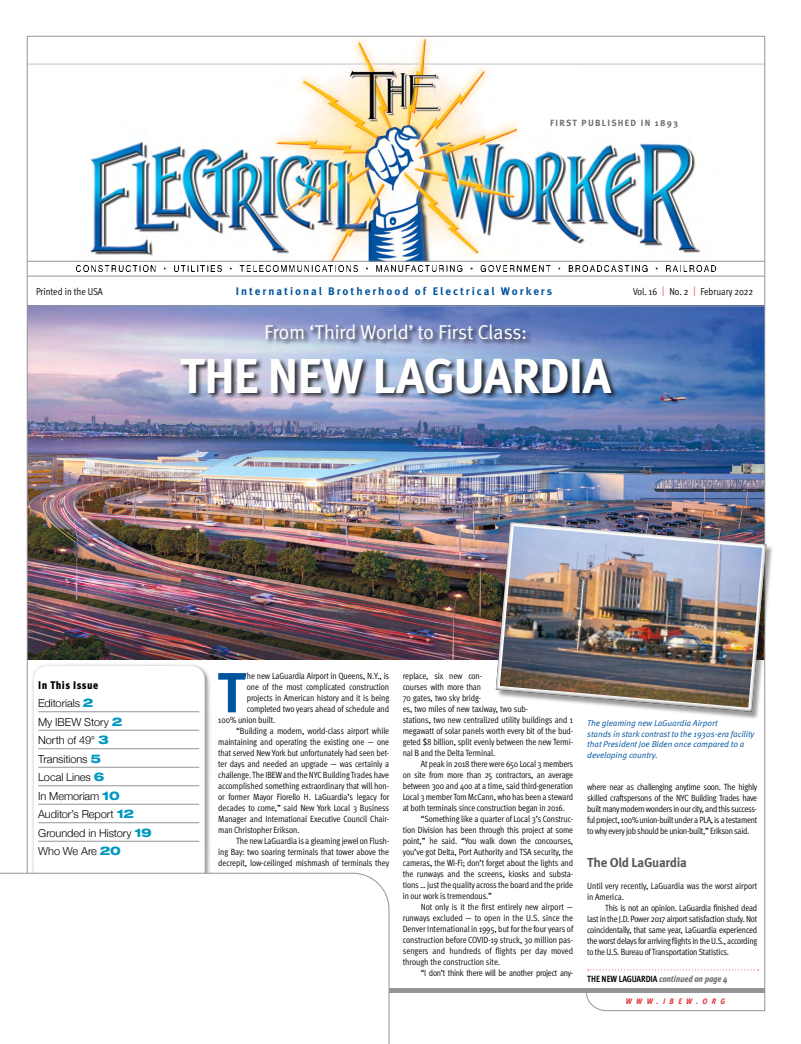
<style>
.page{position:relative;width:801px;height:1044px;background:#fff}
.page>*{position:absolute;margin:0;border:0;box-sizing:border-box;transform-origin:0 0}
.Text_-_Drop_Cap{font:700 56.5px "Meta Pro";color:#00539f}
.A_Head__36_pt{font:700 49px "Meta Pro";letter-spacing:-.025em;color:#fff}
.AHead_-_Subhead{font:20px "Meta Pro Norm";letter-spacing:-.03em;color:#fff}
.B_Head{font:700 13px "Meta Pro";letter-spacing:-.02em;color:#58595b}
.TOC_-_In_This_Issue{font:300 11px "Helvetica Neue";letter-spacing:-.005em;color:#000}
.t1{font:700 11px "Meta Pro";letter-spacing:.18em;color:#00539f}
.TOC_-_IBEW_News_In_T{font:900 condensed 11px "Meta Pro";letter-spacing:.04em;color:#000}
.t2{font:10px "Meta Pro Cond Norm";color:#000}
.Text{font:9px/11px "Meta Pro Cond Norm";letter-spacing:-.015em;color:#000;text-align:justify}
.Text_-_Drop_Cap-2{font:9px "Meta Pro Cond Norm";letter-spacing:-.01em;color:#000}
.Text_-_No_Indent{font:9px/11px "Meta Pro Cond Norm";letter-spacing:-.005em;color:#000}
.Continue_Jump_page{font:italic 800 condensed 9px "Meta Pro";letter-spacing:-.015em;color:#6d6e71}
.t3{font:700 9px "Meta Pro";letter-spacing:.14em;color:#6d6e71}
.Cutline{font:8.5px/10.5px "Meta Pro Norm Ita";letter-spacing:-.01em;color:#00539f}
.t4{font:italic 800 condensed 8px "Meta Pro";letter-spacing:.55em;color:#e03a3e}
.s1{color:#e03a3e}
.s2{font-weight:800;font-stretch:expanded;font-size:12px;color:#0098c1}
.s3{font-weight:700;font-style:normal;color:#000}
</style>
<div class="page">
<svg style="left:588px;top:969px;width:171px;height:1px"></svg>
<img style="left:29px;top:307px;width:734px;height:352px">
<div style="left:179px;top:323px;width:438px;height:77px;background:#000;opacity:.75"></div>
<div style="left:30px;top:662px;width:179px;height:225px;background:#000;opacity:.2"></div>
<svg style="left:34px;top:666px;width:171px;height:207px"></svg>
<hr style="left:38px;top:712px;width:161px;height:1px;background:#939598">
<hr style="left:38px;top:730px;width:161px;height:1px;background:#939598">
<hr style="left:38px;top:748px;width:161px;height:1px;background:#939598">
<hr style="left:38px;top:767px;width:161px;height:1px;background:#939598">
<hr style="left:38px;top:786px;width:161px;height:1px;background:#939598">
<hr style="left:38px;top:804px;width:161px;height:1px;background:#939598">
<hr style="left:38px;top:822px;width:161px;height:1px;background:#939598">
<hr style="left:38px;top:841px;width:161px;height:1px;background:#939598">
<img style="left:29px;top:38px;width:734px;height:223px">
<svg style="left:586px;top:993px;width:179px;height:18px"></svg>
<hr style="left:27px;top:261px;width:738px;height:1px;background:#939598">
<hr style="left:27px;top:276px;width:738px;height:1px;background:#939598">
<hr style="left:27px;top:306px;width:738px;height:1px;background:#939598">
<img style="left:77px;top:266px;width:638px;height:6px">
<div style="left:27px;top:988px;width:738px;height:5px;background:#939598"></div>
<svg style="left:0;top:873px;width:390px;height:171px"></svg>
<div style="left:496px;top:522px;width:278px;height:197px;background:#000;opacity:.4"></div>
<img style="left:488px;top:515px;width:286px;height:199px">
<p class="t3" style="left:550px;top:116px;width:129px">FIRST PUBLISHED IN 1893</p>
<p class="t2" style="left:36px;top:284px;width:68px">Printed in the USA</p>
<p class="t1" style="left:236px;top:283px;width:318px">International Brotherhood of Electrical Workers</p>
<p class="t2" style="left:633px;top:284px;width:121px">Vol. 16 <span class="s1">|</span> No. 2 <span class="s1">|</span> February 2022</p>
<p class="AHead_-_Subhead" style="left:264px;top:317px;width:264px">From ‘Third World’ to First Class:</p>
<p class="A_Head__36_pt" style="left:180px;top:338px;width:433px">THE NEW LAGUARDIA</p>
<p class="TOC_-_IBEW_News_In_T" style="left:38px;top:676px;width:61px">In This Issue</p>
<p class="TOC_-_In_This_Issue" style="left:38px;top:694px;width:57px">Editorials <span class="s2">2</span></p>
<p class="TOC_-_In_This_Issue" style="left:38px;top:713px;width:86px">My IBEW Story <span class="s2">2</span></p>
<p class="TOC_-_In_This_Issue" style="left:38px;top:731px;width:72px">North of 49° <span class="s2">3</span></p>
<p class="TOC_-_In_This_Issue" style="left:38px;top:750px;width:64px">Transitions <span class="s2">5</span></p>
<p class="TOC_-_In_This_Issue" style="left:38px;top:768px;width:68px">Local Lines <span class="s2">6</span></p>
<p class="TOC_-_In_This_Issue" style="left:38px;top:787px;width:83px">In Memoriam <span class="s2">10</span></p>
<p class="TOC_-_In_This_Issue" style="left:38px;top:805px;width:97px">Auditor’s Report <span class="s2">12</span></p>
<p class="TOC_-_In_This_Issue" style="left:38px;top:824px;width:115px">Grounded in History <span class="s2">19</span></p>
<p class="TOC_-_In_This_Issue" style="left:38px;top:842px;width:84px">Who We Are <span class="s2">20</span></p>
<p class="Text_-_Drop_Cap" style="left:217px;top:649px;width:30px">T</p>
<p class="Text_-_Drop_Cap-2" style="left:247px;top:670px;width:144px">he new LaGuardia Airport in Queens, N.Y., is</p>
<p class="Text_-_Drop_Cap-2" style="left:247px;top:681px;width:144px">one of the most complicated construction</p>
<p class="Text_-_Drop_Cap-2" style="left:247px;top:692px;width:144px">projects in American history and it is being</p>
<p class="Text_-_Drop_Cap-2" style="left:247px;top:703px;width:144px">completed two years ahead of schedule and</p>
<p class="Text_-_Drop_Cap-2" style="left:218px;top:714px;width:59px">100% union built.</p>
<p class="Text" style="left:218px;top:725px;width:173px;text-indent:18px">“Building a modern, world-class airport while maintaining and operating the existing one — one that served New York but unfortunately had seen bet&shy;ter days and needed an upgrade — was certainly a challenge. The IBEW and the NYC Building Trades have accomplished something extraordinary that will hon&shy;or former Mayor Fiorello H. LaGuardia’s legacy for decades to come,” said New York Local 3 Business Manager and International Executive Council Chair&shy;man Christopher Erikson.</p>
<p class="Text" style="left:218px;top:835px;width:173px;text-indent:18px">The new LaGuardia is a gleaming jewel on Flush&shy;ing Bay: two soaring terminals that tower above the decrepit, low-ceilinged mishmash of terminals they</p>
<p class="Text" style="left:403px;top:670px;width:172px;text-align:left">replace, six new con-<br>courses with more than<br>70 gates, two sky bridg-<br>es, two miles of new taxiway, two sub-<br>stations, two new centralized utility buildings and 1 megawatt of solar panels worth every bit of the bud&shy;geted $8 billion, split evenly between the new Termi&shy;nal B and the Delta Terminal.</p>
<p class="Text" style="left:403px;top:758px;width:172px;text-indent:18px">At peak in 2018 there were 650 Local 3 members on site from more than 25 contractors, an average between 300 and 400 at a time, said third-generation Local 3 member Tom McCann, who has been a steward at both terminals since construction began in 2016.</p>
<p class="Text" style="left:403px;top:813px;width:172px;text-indent:18px">“Something like a quarter of Local 3’s Construc&shy;tion Division has been through this project at some point,” he said. “You walk down the concourses, you’ve got Delta, Port Authority and TSA security, the cameras, the Wi-Fi; don’t forget about the lights and the runways and the screens, kiosks and substa&shy;tions … just the quality across the board and the pride in our work is tremendous.”</p>
<p class="Text" style="left:403px;top:901px;width:172px;text-indent:18px">Not only is it the first entirely new airport — runways excluded — to open in the U.S. since the Denver International in 1995, but for the four years of construction before COVID-19 struck, 30 million pas&shy;sengers and hundreds of flights per day moved through the construction site.</p>
<p class="Text" style="left:421px;top:967px;width:154px">“I don’t think there will be another project any-</p>
<p class="Cutline" style="left:587px;top:718px;width:169px">The gleaming new LaGuardia Airport<br>stands in stark contrast to the 1930s-era facility that President Joe Biden once compared to a developing country.</p>
<p class="Text" style="left:587px;top:781px;width:172px">where near as challenging anytime soon. The highly skilled craftspersons of the NYC Building Trades have built many modern wonders in our city, and this success&shy;ful project, 100% union-built under a PLA, is a testament to why every job should be union-built,” Erikson said.</p>
<p class="B_Head" style="left:587px;top:852px;width:101px">The Old LaGuardia</p>
<p class="Text_-_No_Indent" style="left:587px;top:880px;width:172px">Until very recently, LaGuardia was the worst airport in America.</p>
<p class="Text" style="left:587px;top:902px;width:172px;text-indent:18px">This is not an opinion. LaGuardia finished dead last in the J.D. Power 2017 airport satisfaction study. Not coincidentally, that same year, LaGuardia experienced the worst delays for arriving flights in the U.S., according to the U.S. Bureau of Transportation Statistics.</p>
<p class="Continue_Jump_page" style="left:587px;top:972px;width:142px"><span class="s3">THE NEW LAGUARDIA</span> continued on page 4</p>
<p class="t4" style="left:626px;top:995px;width:101px">WWW.IBEW.ORG</p>
</div>
